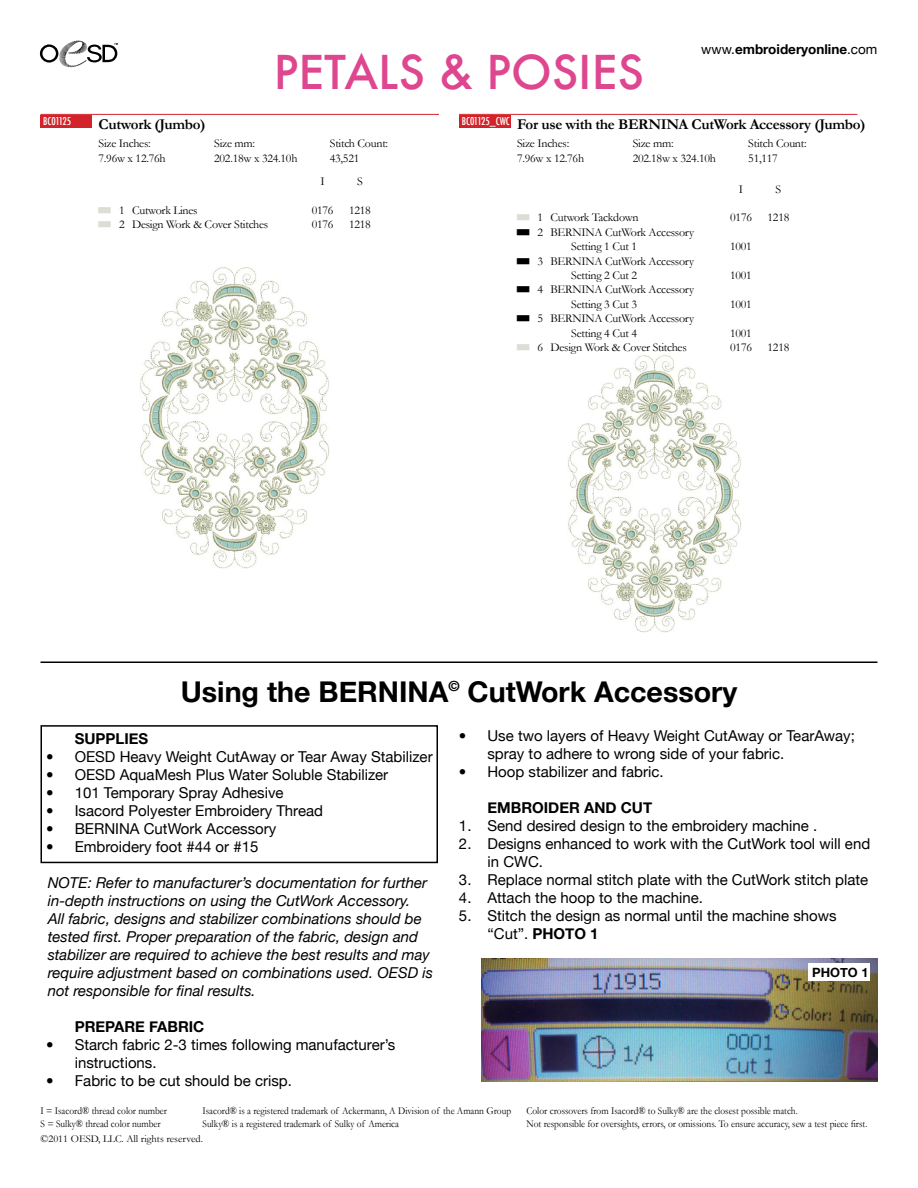
<style>
.page{position:relative;width:918px;height:1188px;background:#fff}
.page>*{position:absolute;margin:0;border:0;box-sizing:border-box;transform-origin:0 0}
.t1{font:500 45.6px "Futura";color:#de468f}
.t2{font:700 28.65px "Helvetica Neue";color:#000}
.t3{font:15px/18px "Helvetica Neue";color:#000}
.t4{font:italic 15px/18px "Helvetica Neue";color:#000}
.t5{font:700 15px "Garamond";letter-spacing:-.02em;color:#000}
.t6{font:700 15px "Helvetica Neue";color:#000}
.t7{font:700 13.5px "Helvetica Neue";color:#000}
.t8{font:700 12.75px "Helvetica Neue";color:#000}
.t9{font:12px/14.4px "Garamond";letter-spacing:-.02em;color:#000}
.t10{font:10.5px "Garamond";color:#000;scale:.9 1}
.t11{font:10.5px "Garamond";color:#000}
.t12{font:500 condensed 10.5px "Futura";letter-spacing:-.02em;color:#fff}
.s1{font-weight:400}
.s2{color:#deddd5}
.s3{font-weight:700}
</style>
<div class="page">
<svg style="left:40px;top:41px;width:78px;height:26px"></svg>
<hr style="left:40px;top:114px;width:399px;height:1px;background:#d2232a">
<hr style="left:459px;top:114px;width:398px;height:1px;background:#d2232a">
<div style="left:41px;top:115px;width:51px;height:13px;background:#d2232a"></div>
<div style="left:459px;top:115px;width:52px;height:13px;background:#d2232a"></div>
<img style="left:140px;top:267px;width:189px;height:302px">
<img style="left:568px;top:355px;width:174px;height:277px">
<hr style="left:40px;top:662px;width:838px;height:1px;background:#000">
<div style="left:40px;top:725px;width:398px;height:138px;border:2px solid #000"></div>
<img style="left:482px;top:958px;width:396px;height:124px">
<div style="left:808px;top:963px;width:62px;height:18px;background:#fff"></div>
<h1 class="t1" style="left:274px;top:40px;width:372px">PETALS &amp; POSIES</h1>
<p class="t7" style="left:701px;top:41px;width:178px"><span class="s1">www.</span>embroideryonline<span class="s1">.com</span></p>
<p class="t12" style="left:43px;top:114px;width:30px">BC01125</p>
<p class="t5" style="left:99px;top:116px;width:108px">Cutwork (Jumbo)</p>
<p class="t5" style="left:462px;top:116px;width:405px"><sup>BC01125_CWC</sup> For use with the BERNINA CutWork Accessory (Jumbo)</p>
<p class="t9" style="left:99px;top:136px;width:69px">Size Inches:<br>7.96w x 12.76h</p>
<p class="t9" style="left:214px;top:136px;width:85px">Size mm:<br>202.18w x 324.10h</p>
<p class="t9" style="left:330px;top:136px;width:60px">Stitch Count:<br>43,521</p>
<p class="t9" style="left:517px;top:136px;width:69px">Size Inches:<br>7.96w x 12.76h</p>
<p class="t9" style="left:633px;top:136px;width:85px">Size mm:<br>202.18w x 324.10h</p>
<p class="t9" style="left:748px;top:136px;width:60px">Stitch Count:<br>51,117</p>
<p class="t9" style="left:320px;top:174px;width:6px">I</p>
<p class="t9" style="left:357px;top:174px;width:7px">S</p>
<p class="t9" style="left:98px;top:203px;width:102px"><span class="s2">■</span> 1 Cutwork Lines</p>
<p class="t9" style="left:312px;top:203px;width:23px">0176</p>
<p class="t9" style="left:349px;top:203px;width:23px">1218</p>
<p class="t9" style="left:98px;top:217px;width:172px"><span class="s2">■</span> 2 Design Work &amp; Cover Stitches</p>
<p class="t9" style="left:312px;top:217px;width:23px">0176</p>
<p class="t9" style="left:349px;top:217px;width:23px">1218</p>
<p class="t9" style="left:739px;top:182px;width:6px">I</p>
<p class="t9" style="left:776px;top:182px;width:7px">S</p>
<p class="t9" style="left:516px;top:210px;width:124px"><span class="s2">■</span> 1 Cutwork Tackdown</p>
<p class="t9" style="left:730px;top:210px;width:23px">0176</p>
<p class="t9" style="left:768px;top:210px;width:23px">1218</p>
<p class="t9" style="left:516px;top:225px;width:180px;text-align:center">■ 2 BERNINA CutWork Accessory<br>Setting 1 Cut 1</p>
<p class="t9" style="left:730px;top:239px;width:23px">1001</p>
<p class="t9" style="left:516px;top:254px;width:180px;text-align:center">■ 3 BERNINA CutWork Accessory<br>Setting 2 Cut 2</p>
<p class="t9" style="left:516px;top:282px;width:180px;text-align:center">■ 4 BERNINA CutWork Accessory<br>Setting 3 Cut 3</p>
<p class="t9" style="left:516px;top:311px;width:180px;text-align:center">■ 5 BERNINA CutWork Accessory<br>Setting 4 Cut 4</p>
<p class="t9" style="left:730px;top:268px;width:23px">1001</p>
<p class="t9" style="left:730px;top:297px;width:23px">1001</p>
<p class="t9" style="left:730px;top:325px;width:23px">1001</p>
<p class="t9" style="left:516px;top:340px;width:172px"><span class="s2">■</span> 6 Design Work &amp; Cover Stitches</p>
<p class="t9" style="left:730px;top:340px;width:23px">0176</p>
<p class="t9" style="left:768px;top:340px;width:23px">1218</p>
<h2 class="t2" style="left:181px;top:674px;width:558px">Using the BERNINA<sup>©</sup> CutWork Accessory</h2>
<p class="t6" style="left:75px;top:729px;width:75px">SUPPLIES</p>
<p class="t3" style="left:46px;top:747px;width:388px">• OESD Heavy Weight CutAway or Tear Away Stabilizer</p>
<p class="t3" style="left:46px;top:765px;width:344px">• OESD AquaMesh Plus Water Soluble Stabilizer</p>
<p class="t3" style="left:46px;top:783px;width:239px">• 101 Temporary Spray Adhesive</p>
<p class="t3" style="left:46px;top:801px;width:278px">• Isacord Polyester Embroidery Thread</p>
<p class="t3" style="left:46px;top:819px;width:232px">• BERNINA CutWork Accessory</p>
<p class="t3" style="left:46px;top:837px;width:214px">• Embroidery foot #44 or #15</p>
<p class="t4" style="left:48px;top:873px;width:387px">NOTE: Refer to manufacturer’s documentation for further in-depth instructions on using the CutWork Accessory.<br>All fabric, designs and stabilizer combinations should be tested first. Proper preparation of the fabric, design and stabilizer are required to achieve the best results and may require adjustment based on combinations used. OESD is not responsible for final results.</p>
<p class="t6" style="left:75px;top:1017px;width:131px">PREPARE FABRIC</p>
<p class="t3" style="left:75px;top:1035px;width:322px;text-indent:-28px">• Starch fabric 2-3 times following manufacturer’s instructions.</p>
<p class="t3" style="left:46px;top:1071px;width:247px">• Fabric to be cut should be crisp.</p>
<p class="t3" style="left:487px;top:726px;width:369px;text-indent:-28px">• Use two layers of Heavy Weight CutAway or TearAway; spray to adhere to wrong side of your fabric.</p>
<p class="t3" style="left:459px;top:762px;width:206px">• Hoop stabilizer and fabric.</p>
<p class="t6" style="left:487px;top:798px;width:166px">EMBROIDER AND CUT</p>
<p class="t3" style="left:459px;top:816px;width:360px">1. Send desired design to the embroidery machine .</p>
<p class="t3" style="left:487px;top:834px;width:384px;text-indent:-28px">2. Designs enhanced to work with the CutWork tool will end in CWC.</p>
<p class="t3" style="left:459px;top:870px;width:411px">3. Replace normal stitch plate with the CutWork stitch plate</p>
<p class="t3" style="left:459px;top:888px;width:246px">4. Attach the hoop to the machine.</p>
<p class="t3" style="left:487px;top:906px;width:351px;text-indent:-28px">5. Stitch the design as normal until the machine shows “Cut”. <span class="s3">PHOTO 1</span></p>
<p class="t8" style="left:812px;top:965px;width:58px">PHOTO 1</p>
<p class="t10" style="left:40px;top:1104px;width:142px">I = Isacord® thread color number</p>
<p class="t10" style="left:203px;top:1104px;width:344px">Isacord® is a registered trademark of Ackermann, A Division of the Amann Group</p>
<p class="t10" style="left:527px;top:1104px;width:303px">Color crossovers from Isacord® to Sulky® are the closest possible match.</p>
<p class="t10" style="left:40px;top:1117px;width:135px">S = Sulky® thread color number</p>
<p class="t10" style="left:203px;top:1117px;width:220px">Sulky® is a registered trademark of Sulky of America</p>
<p class="t10" style="left:526px;top:1117px;width:380px">Not responsible for oversights, errors, or omissions. To ensure accuracy, sew a test piece first.</p>
<p class="t11" style="left:40px;top:1133px;width:164px">©2011 OESD, LLC. All rights reserved.</p>
</div>
